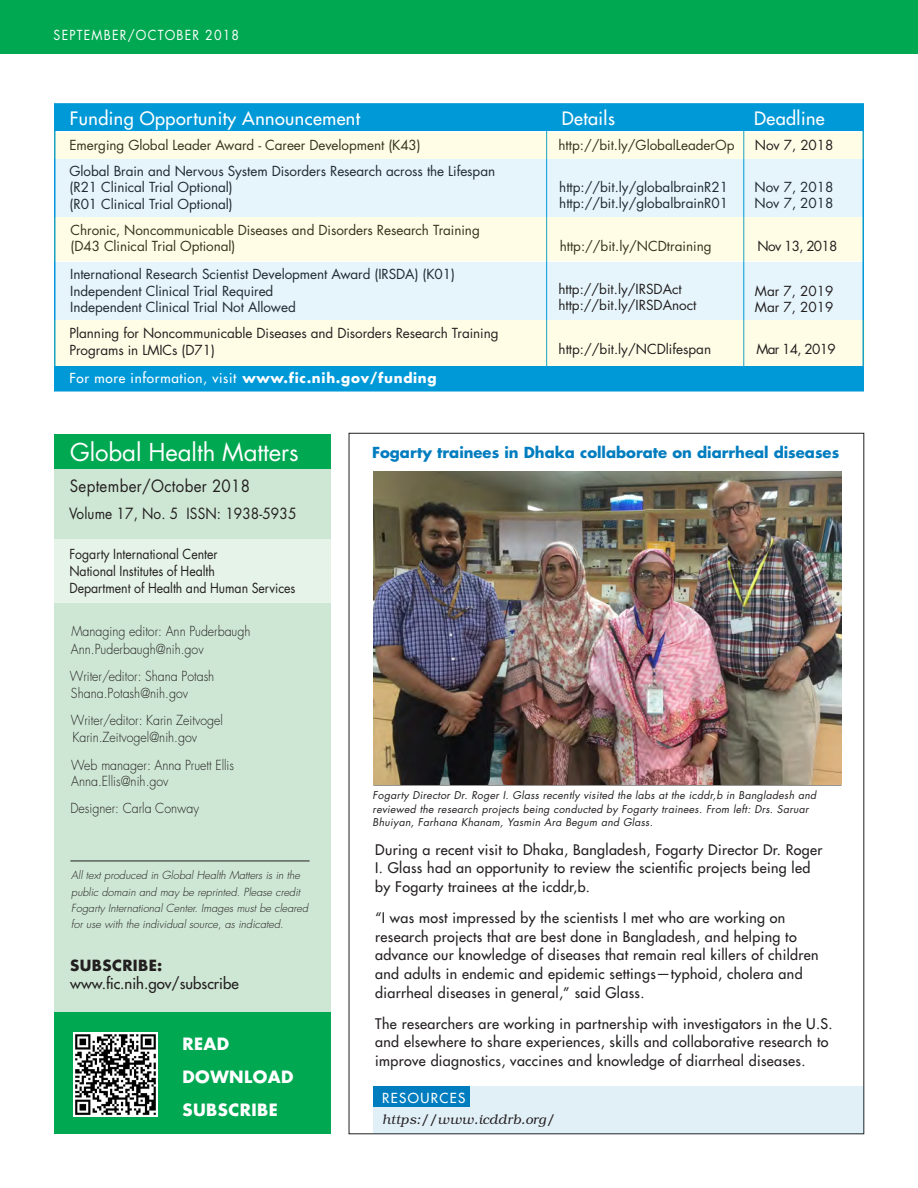
<style>
.page{position:relative;width:918px;height:1188px;background:#fff}
.page>*{position:absolute;margin:0;border:0;box-sizing:border-box;transform-origin:0 0}
.t1{font:24px "Futura Std";letter-spacing:-.005em;color:#fff}
.t2{font:500 18px "Futura Std";letter-spacing:.025em;color:#fff}
.t3{font:16.5px "Futura Std";letter-spacing:.02em;color:#231f20;scale:.91 1}
.No_Spacing{font:700 16.5px "Futura Std";letter-spacing:.025em;color:#fff}
.t4{font:15px "Futura Std";letter-spacing:.005em;color:#231f20;scale:.91 1}
.t5{font:500 15px "Futura Std";color:#231f20}
.t6{font:700 15px "Futura Std";letter-spacing:.025em;color:#231f20}
.t7{font:700 14.85px "Futura Std";color:#007dbf}
.t8{font:500 14.25px/18.8px "Futura Std";letter-spacing:.025em;color:#231f20}
.t9{font:13.5px/16.5px "Futura Std";letter-spacing:-.005em;color:#231f20}
.Body_text{font:300 13.5px/18px "Futura Std";color:#231f20;scale:.91 1}
.t10{font:13.5px/17.2px "Futura Std";letter-spacing:-.005em;color:#231f20;scale:.91 1}
.Normal__Web{font:500 13.5px "Futura Std";letter-spacing:.05em;color:#fff}
.t11{font:italic 300 13.5px "Bookman Std";letter-spacing:.02em;color:#231f20}
.t12{font:13.5px "Futura Std";letter-spacing:.095em;color:#fff;scale:.91 1}
.t13{font:13.5px "Futura Std";letter-spacing:-.05em;color:#231f20}
.Normal__Web-2{font:500 13.5px "Futura Std";letter-spacing:.1em;color:#fff}
.t14{font:italic 300 10.8px/16.2px "Futura Std";color:#231f20}
.t15{font:italic 10.5px/13.5px "Futura Std";letter-spacing:.025em;color:#231f20}
.s1{font-weight:700}
</style>
<div class="page">
<div style="left:54px;top:435px;width:276px;height:659px;background:#cee7d4"></div>
<div style="left:54px;top:539px;width:276px;height:63px;background:#e5f3e8"></div>
<div style="left:54px;top:434px;width:276px;height:34px;background:#00a851"></div>
<hr style="left:70px;top:861px;width:240px;height:1px;background:#231f20">
<div style="left:0;top:0;width:918px;height:54px;background:#00a851"></div>
<div style="left:54px;top:1012px;width:276px;height:122px;background:#00a851"></div>
<div style="left:54px;top:104px;width:810px;height:27px;background:#0099d8"></div>
<div style="left:54px;top:366px;width:810px;height:24px;background:#0099d8"></div>
<div style="left:54px;top:103px;width:810px;height:289px;border:2px solid #0099d8"></div>
<hr style="left:744px;top:129px;width:1px;height:242px;background:#0099d8">
<hr style="left:546px;top:129px;width:1px;height:246px;background:#0099d8">
<div style="left:373px;top:1086px;width:491px;height:48px;background:#e1eff7"></div>
<div style="left:374px;top:1086px;width:96px;height:21px;background:#007dbf"></div>
<div style="left:54px;top:132px;width:810px;height:27px;background:#fffde6"></div>
<div style="left:54px;top:159px;width:809px;height:58px;background:#e6f5fb"></div>
<div style="left:54px;top:262px;width:809px;height:58px;background:#e6f5fb"></div>
<div style="left:54px;top:320px;width:810px;height:46px;background:#fffde6"></div>
<div style="left:54px;top:217px;width:809px;height:44px;background:#fffde6"></div>
<img style="left:374px;top:472px;width:467px;height:313px">
<img style="left:74px;top:1033px;width:84px;height:83px">
<p class="t12" style="left:54px;top:26px;width:205px">SEPTEMBER/OCTOBER 2018</p>
<p class="t2" style="left:70px;top:107px;width:292px">Funding Opportunity Announcement</p>
<p class="t2" style="left:562px;top:107px;width:55px">Details</p>
<p class="t2" style="left:754px;top:107px;width:72px">Deadline</p>
<p class="t9" style="left:69px;top:137px;width:353px">Emerging Global Leader Award - Career Development (K43)</p>
<p class="t9" style="left:558px;top:137px;width:178px">http://bit.ly/GlobalLeaderOp</p>
<p class="t9" style="left:755px;top:137px;width:80px">Nov 7, 2018</p>
<p class="t9" style="left:70px;top:163px;width:427px">Global Brain and Nervous System Disorders Research across the Lifespan</p>
<p class="t9" style="left:70px;top:179px;width:164px">(R21 Clinical Trial Optional)</p>
<p class="t9" style="left:70px;top:196px;width:164px">(R01 Clinical Trial Optional)</p>
<p class="t9" style="left:559px;top:179px;width:170px">http://bit.ly/globalbrainR21</p>
<p class="t9" style="left:559px;top:195px;width:170px">http://bit.ly/globalbrainR01</p>
<p class="t9" style="left:754px;top:179px;width:81px">Nov 7, 2018</p>
<p class="t9" style="left:754px;top:195px;width:81px">Nov 7, 2018</p>
<p class="t9" style="left:71px;top:222px;width:411px">Chronic, Noncommunicable Diseases and Disorders Research Training (D43 Clinical Trial Optional)</p>
<p class="t9" style="left:70px;top:266px;width:386px">International Research Scientist Development Award (IRSDA) (K01)</p>
<p class="t9" style="left:70px;top:283px;width:205px">Independent Clinical Trial Required</p>
<p class="t9" style="left:70px;top:299px;width:227px">Independent Clinical Trial Not Allowed</p>
<p class="t9" style="left:560px;top:238px;width:153px">http://bit.ly/NCDtraining</p>
<p class="t9" style="left:558px;top:281px;width:125px">http://bit.ly/IRSDAct</p>
<p class="t9" style="left:558px;top:297px;width:140px">http://bit.ly/IRSDAnoct</p>
<p class="t13" style="left:758px;top:237px;width:82px">Nov 13, 2018</p>
<p class="t9" style="left:755px;top:283px;width:80px">Mar 7, 2019</p>
<p class="t9" style="left:755px;top:299px;width:80px">Mar 7, 2019</p>
<p class="t9" style="left:69px;top:325px;width:431px">Planning for Noncommunicable Diseases and Disorders Research Training</p>
<p class="t9" style="left:69px;top:342px;width:147px">Programs in LMICs (D71)</p>
<p class="t9" style="left:559px;top:341px;width:154px">http://bit.ly/NCDlifespan</p>
<p class="t13" style="left:756px;top:341px;width:81px">Mar 14, 2019</p>
<p class="Normal__Web" style="left:69px;top:370px;width:369px">For more information, visit <span class="s1">www.fic.nih.gov/funding</span></p>
<p class="t1" style="left:70px;top:437px;width:230px">Global Health Matters</p>
<p class="t3" style="left:70px;top:476px;width:200px">September/October 2018</p>
<p class="t4" style="left:69px;top:504px;width:251px">Volume 17, No. 5 ISSN: 1938-5935</p>
<h1 class="t10" style="left:69px;top:545px;width:250px">Fogarty International Center<br>National Institutes of Health<br>Department of Health and Human Services</h1>
<p class="Body_text" style="left:71px;top:622px;width:199px">Managing editor: Ann Puderbaugh<br>Ann.Puderbaugh@nih.gov</p>
<p class="Body_text" style="left:70px;top:668px;width:160px">Writer/editor: Shana Potash</p>
<p class="Body_text" style="left:71px;top:685px;width:130px">Shana.Potash@nih.gov</p>
<p class="Body_text" style="left:71px;top:712px;width:169px">Writer/editor: Karin Zeitvogel</p>
<p class="Body_text" style="left:72px;top:729px;width:139px">Karin.Zeitvogel@nih.gov</p>
<p class="Body_text" style="left:71px;top:757px;width:181px;line-height:16.5px">Web manager: Anna Pruett Ellis<br>Anna.Ellis@nih.gov</p>
<p class="Body_text" style="left:70px;top:800px;width:143px">Designer: Carla Conway</p>
<p class="t14" style="left:71px;top:868px;width:238px">All text produced in Global Health Matters is in the public domain and may be reprinted. Please credit Fogarty International Center. Images must be cleared for use with the individual source, as indicated.</p>
<p class="t6" style="left:70px;top:956px;width:94px">SUBSCRIBE:</p>
<p class="t5" style="left:70px;top:974px;width:170px">www.fic.nih.gov/subscribe</p>
<p class="No_Spacing" style="left:183px;top:1033px;width:48px">READ</p>
<p class="No_Spacing" style="left:183px;top:1066px;width:112px">DOWNLOAD</p>
<p class="No_Spacing" style="left:183px;top:1099px;width:97px">SUBSCRIBE</p>
<p class="t7" style="left:372px;top:442px;width:469px">Fogarty trainees in Dhaka collaborate on diarrheal diseases</p>
<p class="t15" style="left:373px;top:789px;width:445px">Fogarty Director Dr. Roger I. Glass recently visited the labs at the icddr,b in Bangladesh and reviewed the research projects being conducted by Fogarty trainees. From left: Drs. Saruar<br>Bhuiyan, Farhana Khanam, Yasmin Ara Begum and Glass.</p>
<p class="t8" style="left:375px;top:840px;width:449px">During a recent visit to Dhaka, Bangladesh, Fogarty Director Dr. Roger<br>I. Glass had an opportunity to review the scientific projects being led by Fogarty trainees at the icddr,b.</p>
<p class="t8" style="left:375px;top:908px;width:445px">“I was most impressed by the scientists I met who are working on research projects that are best done in Bangladesh, and helping to advance our knowledge of diseases that remain real killers of children and adults in endemic and epidemic settings—typhoid, cholera and diarrheal diseases in general,” said Glass.</p>
<p class="t8" style="left:375px;top:1014px;width:459px">The researchers are working in partnership with investigators in the U.S. and elsewhere to share experiences, skills and collaborative research to improve diagnostics, vaccines and knowledge of diarrheal diseases.</p>
<p class="Normal__Web-2" style="left:382px;top:1089px;width:85px">RESOURCES</p>
<p class="t11" style="left:382px;top:1112px;width:174px">https://www.icddrb.org/</p>
</div>
